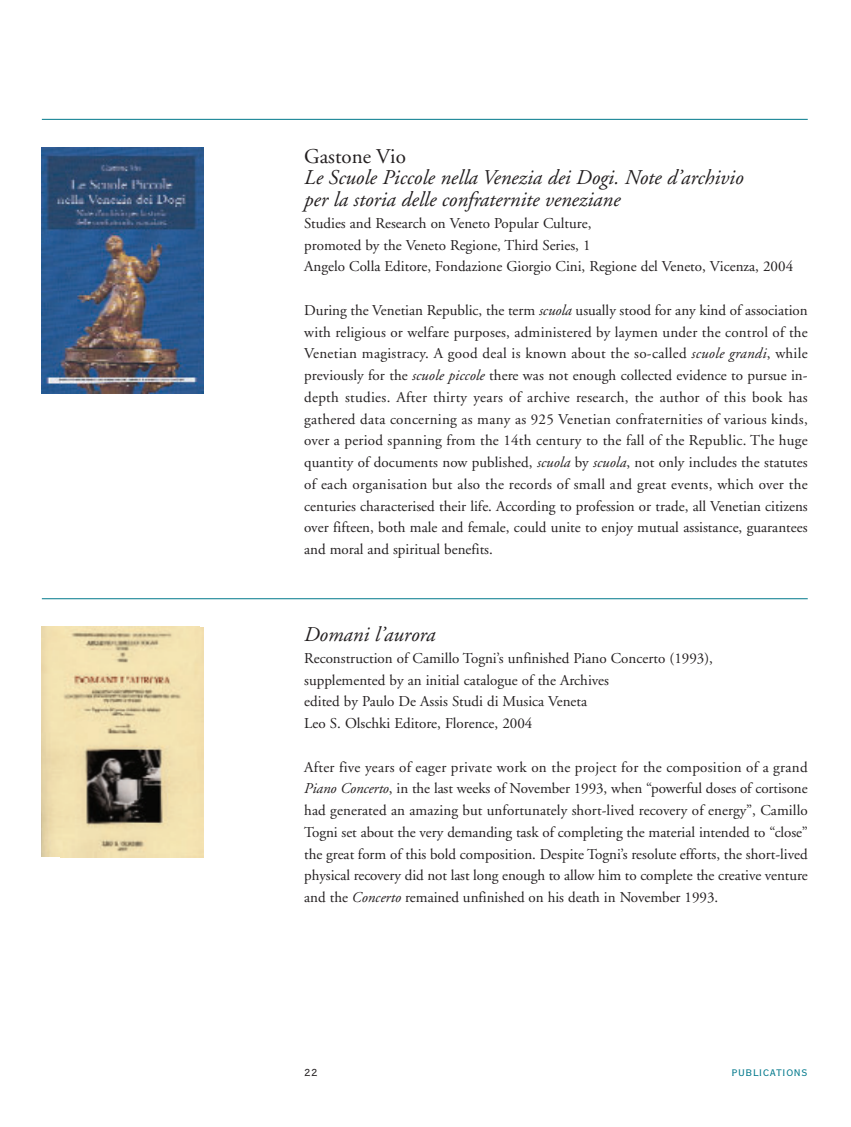
<style>
.page{position:relative;width:851px;height:1127px;background:#fff}
.page>*{position:absolute;margin:0;border:0;box-sizing:border-box;transform-origin:0 0}
.t1{font:italic 21px/21.8px "Adobe Garamond";color:#231f20}
.t2{font:21px "Adobe Garamond";color:#231f20}
.t3{font:15px/21.8px "Adobe Garamond";color:#231f20}
.t4{font:15px "Copperplate Twenty Nine BC";color:#00788b}
.t5{font:13.5px "Copperplate Twenty Nine BC";color:#231f20}
.s1{font-style:italic}
</style>
<div class="page">
<img style="left:42px;top:627px;width:161px;height:231px">
<img style="left:42px;top:147px;width:161px;height:246px">
<hr style="left:42px;top:598px;width:765px;height:1px;background:#00788b">
<hr style="left:42px;top:119px;width:765px;height:1px;background:#00788b">
<h1 class="t2" style="left:304px;top:147px;width:103px">Gastone Vio</h1>
<h1 class="t1" style="left:304px;top:169px;width:441px">Le Scuole Piccole nella Venezia dei Dogi. Note d’archivio per la storia delle confraternite veneziane</h1>
<p class="t3" style="left:304px;top:214px;width:490px">Studies and Research on Veneto Popular Culture,<br>promoted by the Veneto Regione, Third Series, 1<br>Angelo Colla Editore, Fondazione Giorgio Cini, Regione del Veneto, Vicenza, 2004</p>
<p class="t3" style="left:304px;top:301px;width:505px;text-align:justify">During the Venetian Republic, the term <span class="s1">scuola</span> usually stood for any kind of association with religious or welfare purposes, administered by laymen under the control of the Venetian magistracy. A good deal is known about the so-called <span class="s1">scuole grandi</span>, while previously for the <span class="s1">scuole piccole</span> there was not enough collected evidence to pursue in&shy;depth studies. After thirty years of archive research, the author of this book has gathered data concerning as many as 925 Venetian confraternities of various kinds, over a period spanning from the 14th century to the fall of the Republic. The huge quantity of documents now published, <span class="s1">scuola</span> by <span class="s1">scuola</span>, not only includes the statutes of each organisation but also the records of small and great events, which over the centuries characterised their life. According to profession or trade, all Venetian citizens over fifteen, both male and female, could unite to enjoy mutual assistance, guarantees and moral and spiritual benefits.</p>
<h1 class="t1" style="left:304px;top:625px;width:133px">Domani l’aurora</h1>
<p class="t3" style="left:304px;top:649px;width:410px">Reconstruction of Camillo Togni’s unfinished Piano Concerto (1993), supplemented by an initial catalogue of the Archives<br>edited by Paulo De Assis Studi di Musica Veneta<br>Leo S. Olschki Editore, Florence, 2004</p>
<p class="t3" style="left:304px;top:757px;width:505px;text-align:justify">After five years of eager private work on the project for the composition of a grand <span class="s1">Piano Concerto</span>, in the last weeks of November 1993, when “powerful doses of cortisone had generated an amazing but unfortunately short-lived recovery of energy”, Camillo Togni set about the very demanding task of completing the material intended to “close” the great form of this bold composition. Despite Togni’s resolute efforts, the short-lived physical recovery did not last long enough to allow him to complete the creative venture and the <span class="s1">Concerto</span> remained unfinished on his death in November 1993.</p>
<p class="t5" style="left:304px;top:1063px;width:15px">22</p>
<p class="t4" style="left:731px;top:1062px;width:78px">publications</p>
</div>
